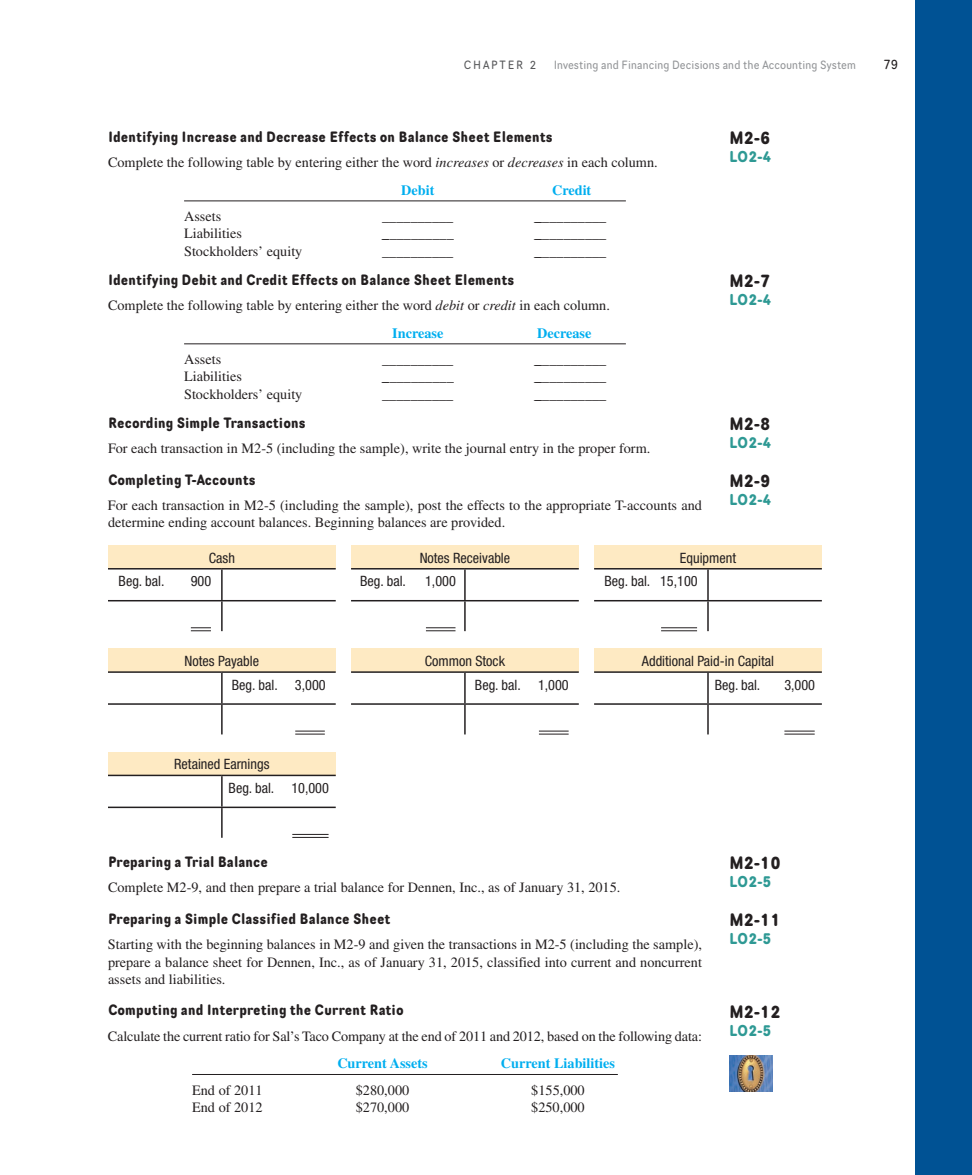
<style>
.page{position:relative;width:972px;height:1175px;background:#fff}
.page>*{position:absolute;margin:0;border:0;box-sizing:border-box;transform-origin:0 0}
.t1{font:700 18px "Scheme Rg";color:#231f20}
.t2{font:700 15.75px "Scheme Rg";letter-spacing:-.015em;color:#2e9994}
.t3{font:700 15px "Scheme Rg";color:#231f20}
.t4{font:14.25px/17.2px "Times LT Std";color:#231f20;text-align:justify}
.t5{font:condensed 14.25px/23.7px "Helvetica Neue LT Std";color:#231f20}
.t6{font:700 14.25px "Times LT Std";color:#00aeef}
.t7{font:13.5px "Scheme Bk";color:#231f20}
.t8{font:12px "Scheme Bk";color:#939598}
.t9{font:12px "Scheme Bk";letter-spacing:.15em;color:#57585a}
.s1{font-style:italic}
</style>
<div class="page">
<div style="left:916px;top:0;width:56px;height:1174px;background:#005294"></div>
<div style="left:108px;top:545px;width:228px;height:24px;background:#feeac3"></div>
<hr style="left:222px;top:568px;width:114px;height:1px;background:#231f20">
<hr style="left:108px;top:568px;width:114px;height:1px;background:#231f20">
<hr style="left:221px;top:569px;width:2px;height:31px;background:#231f20">
<hr style="left:221px;top:601px;width:2px;height:30px;background:#231f20">
<hr style="left:108px;top:600px;width:228px;height:1px;background:#231f20">
<svg style="left:191px;top:627px;width:20px;height:4px"></svg>
<div style="left:351px;top:545px;width:228px;height:24px;background:#feeac3"></div>
<hr style="left:465px;top:568px;width:114px;height:1px;background:#231f20">
<hr style="left:351px;top:568px;width:114px;height:1px;background:#231f20">
<hr style="left:464px;top:569px;width:2px;height:31px;background:#231f20">
<hr style="left:464px;top:601px;width:2px;height:30px;background:#231f20">
<hr style="left:351px;top:600px;width:228px;height:1px;background:#231f20">
<hr style="left:426px;top:630px;width:30px;height:1px;background:#231f20">
<hr style="left:426px;top:627px;width:30px;height:1px;background:#231f20">
<div style="left:594px;top:545px;width:228px;height:24px;background:#feeac3"></div>
<hr style="left:708px;top:568px;width:114px;height:1px;background:#231f20">
<hr style="left:594px;top:568px;width:114px;height:1px;background:#231f20">
<hr style="left:707px;top:569px;width:2px;height:31px;background:#231f20">
<hr style="left:707px;top:601px;width:2px;height:30px;background:#231f20">
<hr style="left:594px;top:600px;width:228px;height:1px;background:#231f20">
<hr style="left:661px;top:630px;width:36px;height:1px;background:#231f20">
<hr style="left:661px;top:627px;width:36px;height:1px;background:#231f20">
<div style="left:594px;top:648px;width:228px;height:24px;background:#feeac3"></div>
<hr style="left:708px;top:671px;width:114px;height:2px;background:#231f20">
<hr style="left:594px;top:671px;width:114px;height:2px;background:#231f20">
<hr style="left:707px;top:673px;width:2px;height:30px;background:#231f20">
<hr style="left:707px;top:704px;width:2px;height:30px;background:#231f20">
<hr style="left:594px;top:703px;width:228px;height:1px;background:#231f20">
<hr style="left:784px;top:733px;width:31px;height:1px;background:#231f20">
<hr style="left:784px;top:730px;width:31px;height:1px;background:#231f20">
<div style="left:108px;top:648px;width:228px;height:24px;background:#feeac3"></div>
<hr style="left:222px;top:671px;width:114px;height:2px;background:#231f20">
<hr style="left:108px;top:671px;width:114px;height:2px;background:#231f20">
<hr style="left:221px;top:673px;width:2px;height:30px;background:#231f20">
<hr style="left:221px;top:704px;width:2px;height:30px;background:#231f20">
<hr style="left:108px;top:703px;width:228px;height:1px;background:#231f20">
<hr style="left:295px;top:733px;width:30px;height:1px;background:#231f20">
<hr style="left:295px;top:730px;width:30px;height:1px;background:#231f20">
<div style="left:351px;top:648px;width:228px;height:24px;background:#feeac3"></div>
<hr style="left:465px;top:671px;width:114px;height:2px;background:#231f20">
<hr style="left:351px;top:671px;width:114px;height:2px;background:#231f20">
<hr style="left:464px;top:673px;width:2px;height:30px;background:#231f20">
<hr style="left:464px;top:704px;width:2px;height:30px;background:#231f20">
<hr style="left:351px;top:703px;width:228px;height:1px;background:#231f20">
<hr style="left:539px;top:733px;width:30px;height:1px;background:#231f20">
<hr style="left:539px;top:730px;width:30px;height:1px;background:#231f20">
<div style="left:108px;top:751px;width:228px;height:24px;background:#feeac3"></div>
<hr style="left:222px;top:774px;width:114px;height:2px;background:#231f20">
<hr style="left:108px;top:774px;width:114px;height:2px;background:#231f20">
<hr style="left:221px;top:776px;width:2px;height:30px;background:#231f20">
<hr style="left:221px;top:808px;width:2px;height:29px;background:#231f20">
<hr style="left:108px;top:806px;width:228px;height:2px;background:#231f20">
<hr style="left:292px;top:837px;width:37px;height:1px;background:#231f20">
<hr style="left:292px;top:834px;width:37px;height:1px;background:#231f20">
<img style="left:729px;top:1055px;width:43px;height:36px">
<hr style="left:184px;top:200px;width:442px;height:1px;background:#231f20">
<hr style="left:184px;top:343px;width:442px;height:1px;background:#231f20">
<hr style="left:192px;top:1074px;width:426px;height:1px;background:#231f20">
<p class="t9" style="left:464px;top:60px;width:74px">CHAPTER 2</p>
<p class="t8" style="left:554px;top:60px;width:304px">Investing and Financing Decisions and the Accounting System</p>
<p class="t7" style="left:884px;top:59px;width:16px">79</p>
<p class="t3" style="left:108px;top:131px;width:446px">Identifying Increase and Decrease Effects on Balance Sheet Elements</p>
<p class="t4" style="left:108px;top:155px;width:551px">Complete the following table by entering either the word <span class="s1">increases</span> or <span class="s1">decreases</span> in each column.</p>
<p class="t4" style="left:184px;top:209px;width:39px">Assets</p>
<p class="t4" style="left:184px;top:226px;width:59px">Liabilities</p>
<p class="t6" style="left:401px;top:185px;width:35px">Debit</p>
<p class="t6" style="left:552px;top:185px;width:41px">Credit</p>
<p class="t4" style="left:382px;top:209px;width:73px">__________</p>
<p class="t4" style="left:534px;top:209px;width:74px">___________</p>
<p class="t4" style="left:382px;top:226px;width:73px">__________</p>
<p class="t4" style="left:534px;top:226px;width:74px">___________</p>
<p class="t4" style="left:184px;top:243px;width:120px">Stockholders’ equity</p>
<p class="t4" style="left:382px;top:243px;width:73px">__________</p>
<p class="t4" style="left:534px;top:243px;width:74px">___________</p>
<p class="t3" style="left:108px;top:274px;width:408px">Identifying Debit and Credit Effects on Balance Sheet Elements</p>
<p class="t4" style="left:108px;top:298px;width:504px">Complete the following table by entering either the word <span class="s1">debit</span> or <span class="s1">credit</span> in each column.</p>
<p class="t4" style="left:184px;top:352px;width:39px">Assets</p>
<p class="t4" style="left:184px;top:369px;width:59px">Liabilities</p>
<p class="t6" style="left:392px;top:328px;width:53px">Increase</p>
<p class="t6" style="left:537px;top:328px;width:56px">Decrease</p>
<p class="t4" style="left:382px;top:352px;width:73px">__________</p>
<p class="t4" style="left:534px;top:352px;width:74px">___________</p>
<p class="t4" style="left:382px;top:369px;width:73px">__________</p>
<p class="t4" style="left:534px;top:369px;width:74px">___________</p>
<p class="t4" style="left:184px;top:386px;width:120px">Stockholders’ equity</p>
<p class="t4" style="left:382px;top:386px;width:73px">__________</p>
<p class="t4" style="left:534px;top:386px;width:74px">___________</p>
<p class="t3" style="left:108px;top:417px;width:199px">Recording Simple Transactions</p>
<p class="t4" style="left:108px;top:441px;width:544px">For each transaction in M2-5 (including the sample), write the journal entry in the proper form.</p>
<p class="t3" style="left:108px;top:474px;width:149px">Completing T-Accounts</p>
<p class="t4" style="left:108px;top:498px;width:596px">For each transaction in M2-5 (including the sample), post the effects to the appropriate T-accounts and determine ending account balances. Beginning balances are provided.</p>
<p class="t1" style="left:729px;top:131px;width:43px">M2-6</p>
<p class="t2" style="left:729px;top:151px;width:44px">LO2-4</p>
<p class="t1" style="left:729px;top:274px;width:43px">M2-7</p>
<p class="t2" style="left:729px;top:293px;width:44px">LO2-4</p>
<p class="t1" style="left:729px;top:417px;width:43px">M2-8</p>
<p class="t2" style="left:729px;top:436px;width:44px">LO2-4</p>
<p class="t1" style="left:729px;top:474px;width:43px">M2-9</p>
<p class="t2" style="left:729px;top:493px;width:44px">LO2-4</p>
<p class="t5" style="left:209px;top:547px;width:28px">Cash</p>
<p class="t5" style="left:119px;top:571px;width:47px">Beg. bal.</p>
<p class="t5" style="left:191px;top:571px;width:22px">900</p>
<p class="t5" style="left:420px;top:547px;width:92px">Notes Receivable</p>
<p class="t5" style="left:360px;top:571px;width:47px">Beg. bal.</p>
<p class="t5" style="left:425px;top:571px;width:32px">1,000</p>
<p class="t5" style="left:232px;top:650px;width:95px;text-indent:-47px">Notes Payable<br>Beg. bal. 3,000</p>
<p class="t5" style="left:475px;top:650px;width:95px;text-indent:-50px">Common Stock<br>Beg. bal. 1,000</p>
<p class="t5" style="left:229px;top:754px;width:102px;text-indent:-54px">Retained Earnings<br>Beg. bal. 10,000</p>
<p class="t5" style="left:604px;top:547px;width:133px;text-indent:75px">Equipment<br>Beg. bal. 15,100</p>
<p class="t5" style="left:715px;top:650px;width:61px;text-indent:-73px">Additional Paid-in Capital<br>Beg. bal.</p>
<p class="t5" style="left:784px;top:674px;width:32px">3,000</p>
<p class="t3" style="left:108px;top:856px;width:162px">Preparing a Trial Balance</p>
<p class="t4" style="left:108px;top:880px;width:514px">Complete M2-9, and then prepare a trial balance for Dennen, Inc., as of January 31, 2015.</p>
<p class="t3" style="left:108px;top:913px;width:284px">Preparing a Simple Classified Balance Sheet</p>
<p class="t4" style="left:108px;top:937px;width:596px">Starting with the beginning balances in M2-9 and given the transactions in M2-5 (including the sample), prepare a balance sheet for Dennen, Inc., as of January 31, 2015, classified into current and noncurrent assets and liabilities.</p>
<p class="t3" style="left:108px;top:1004px;width:297px">Computing and Interpreting the Current Ratio</p>
<p class="t4" style="left:108px;top:1028px;width:596px">Calculate the current ratio for Sal’s Taco Company at the end of 2011 and 2012, based on the following data:</p>
<p class="t6" style="left:337px;top:1058px;width:92px">Current Assets</p>
<p class="t6" style="left:501px;top:1058px;width:116px">Current Liabilities</p>
<p class="t4" style="left:192px;top:1082px;width:72px">End of 2011</p>
<p class="t4" style="left:356px;top:1082px;width:55px">$280,000</p>
<p class="t4" style="left:531px;top:1082px;width:55px">$155,000</p>
<p class="t4" style="left:192px;top:1099px;width:72px">End of 2012</p>
<p class="t4" style="left:356px;top:1099px;width:55px">$270,000</p>
<p class="t4" style="left:531px;top:1099px;width:55px">$250,000</p>
<p class="t1" style="left:729px;top:856px;width:53px">M2-10</p>
<p class="t2" style="left:729px;top:875px;width:44px">LO2-5</p>
<p class="t1" style="left:729px;top:913px;width:53px">M2-11</p>
<p class="t2" style="left:729px;top:932px;width:44px">LO2-5</p>
<p class="t1" style="left:729px;top:1004px;width:53px">M2-12</p>
<p class="t2" style="left:729px;top:1024px;width:44px">LO2-5</p>
</div>
